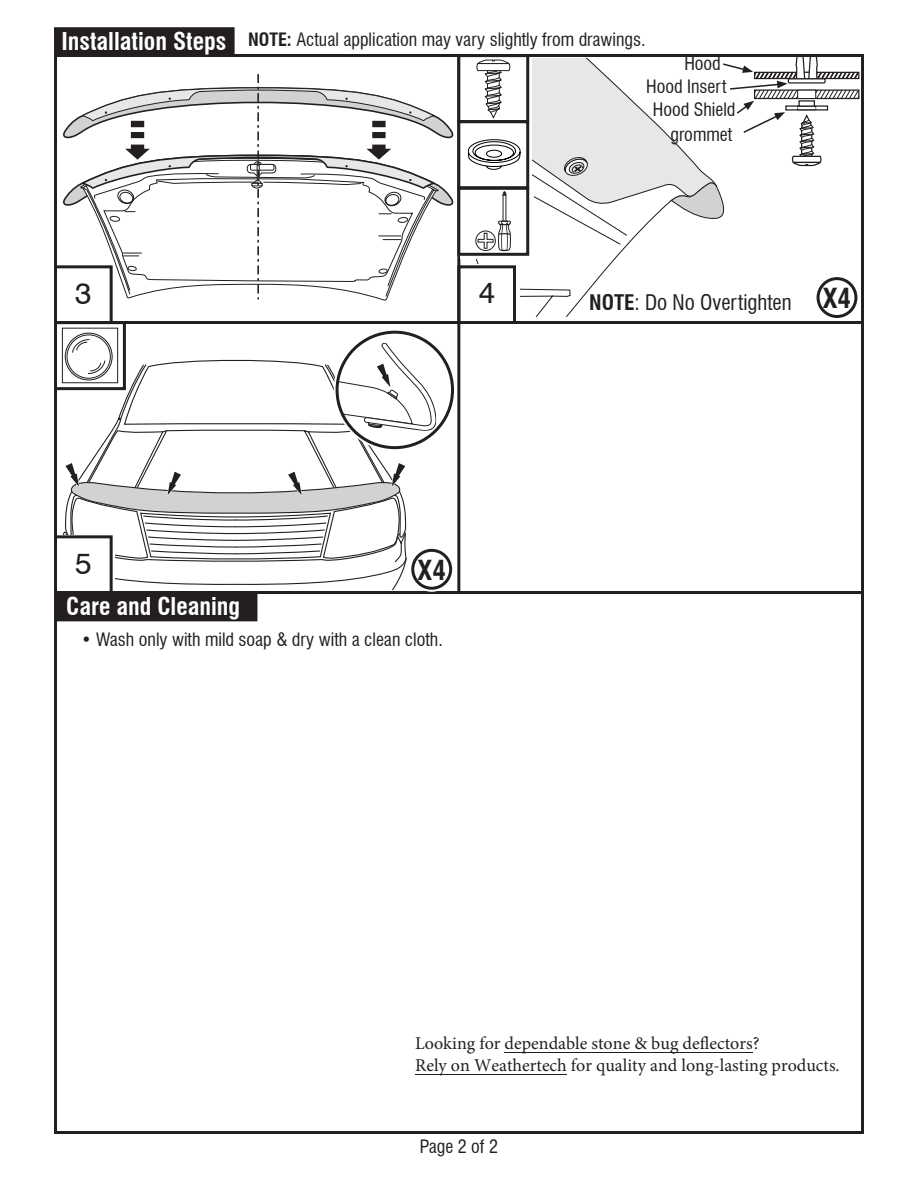
<style>
.page{position:relative;width:918px;height:1188px;background:#fff}
.page>*{position:absolute;margin:0;border:0;box-sizing:border-box;transform-origin:0 0}
.t1{font:30px "Swiss 721 BT";color:#231f20}
.t2{font:700 condensed 27px "Swiss 721 BT";color:#231f20}
.t3{font:700 condensed 24px "Swiss 721 BT";color:#fff}
.Body_Text{font:condensed 21px "Swiss 721 BT";color:#231f20}
.Body_Text-2{font:condensed 18px "Swiss 721 BT";color:#231f20}
.t4{font:18px/21.6px "Minion Pro";color:#231f20}
.s1{font-weight:700}
</style>
<div class="page">
<div style="left:55px;top:28px;width:179px;height:26px;background:#231f20"></div>
<div style="left:54px;top:27px;width:181px;height:28px;border:2px solid #231f20"></div>
<hr style="left:54px;top:591px;width:810px;height:3px;background:#231f20">
<hr style="left:54px;top:321px;width:810px;height:3px;background:#231f20">
<svg style="left:63px;top:75px;width:391px;height:224px"></svg>
<div style="left:61px;top:263px;width:54px;height:56px;background:#fff"></div>
<div style="left:54px;top:265px;width:59px;height:59px;border:3px solid #231f20"></div>
<hr style="left:457px;top:54px;width:3px;height:538px;background:#231f20">
<div style="left:54px;top:535px;width:59px;height:59px;border:3px solid #231f20"></div>
<div style="left:54px;top:321px;width:72px;height:69px;border:3px solid #231f20"></div>
<div style="left:67px;top:334px;width:44px;height:45px;border:1px solid #231f20;border-radius:50%"></div>
<svg style="left:334px;top:329px;width:122px;height:122px"></svg>
<svg style="left:62px;top:339px;width:374px;height:250px"></svg>
<svg style="left:411px;top:548px;width:42px;height:42px"></svg>
<div style="left:409px;top:547px;width:45px;height:45px;border:3px solid #fff;border-radius:50%"></div>
<div style="left:411px;top:549px;width:41px;height:41px;border:3px solid #231f20;border-radius:50%"></div>
<svg style="left:475px;top:251px;width:147px;height:66px"></svg>
<div style="left:457px;top:54px;width:72px;height:69px;border:3px solid #231f20"></div>
<div style="left:457px;top:120px;width:72px;height:69px;border:3px solid #231f20"></div>
<div style="left:460px;top:188px;width:74px;height:71px;background:#fff"></div>
<div style="left:457px;top:187px;width:72px;height:69px;border:3px solid #231f20"></div>
<div style="left:461px;top:264px;width:59px;height:55px;background:#fff"></div>
<div style="left:457px;top:265px;width:59px;height:59px;border:3px solid #231f20"></div>
<svg style="left:816px;top:277px;width:42px;height:41px"></svg>
<div style="left:814px;top:275px;width:46px;height:45px;border:3px solid #fff;border-radius:50%"></div>
<div style="left:817px;top:277px;width:40px;height:41px;border:3px solid #231f20;border-radius:50%"></div>
<svg style="left:462px;top:56px;width:397px;height:195px"></svg>
<div style="left:55px;top:595px;width:202px;height:26px;background:#231f20"></div>
<div style="left:54px;top:594px;width:203px;height:27px;border:2px solid #231f20"></div>
<hr style="left:415px;top:1074px;width:152px;height:1px;background:#231f20">
<hr style="left:505px;top:1052px;width:248px;height:1px;background:#231f20">
<p class="t3" style="left:62px;top:27px;width:166px">Installation Steps</p>
<p class="Body_Text-2" style="left:248px;top:29px;width:399px"><span class="s1">NOTE:</span> Actual application may vary slightly from drawings.</p>
<p class="Body_Text-2" style="left:684px;top:52px;width:38px">Hood</p>
<p class="Body_Text-2" style="left:646px;top:76px;width:82px">Hood Insert</p>
<p class="Body_Text-2" style="left:653px;top:98px;width:84px">Hood Shield</p>
<p class="Body_Text-2" style="left:671px;top:124px;width:63px">grommet</p>
<p class="t1" style="left:75px;top:275px;width:18px">3</p>
<p class="t1" style="left:479px;top:274px;width:18px">4</p>
<p class="Body_Text" style="left:589px;top:290px;width:204px"><span class="s1">NOTE</span>: Do No Overtighten</p>
<p class="t2" style="left:823px;top:282px;width:30px">X4</p>
<p class="t1" style="left:75px;top:545px;width:18px">5</p>
<p class="t2" style="left:418px;top:554px;width:30px">X4</p>
<p class="t3" style="left:66px;top:592px;width:176px">Care and Cleaning</p>
<p class="Body_Text-2" style="left:81px;top:629px;width:363px">• Wash only with mild soap &amp; dry with a clean cloth.</p>
<p class="t4" style="left:415px;top:1033px;width:426px">Looking for dependable stone &amp; bug deflectors?<br>Rely on Weathertech for quality and long-lasting products.</p>
<p class="Body_Text-2" style="left:420px;top:1136px;width:80px">Page 2 of 2</p>
</div>
